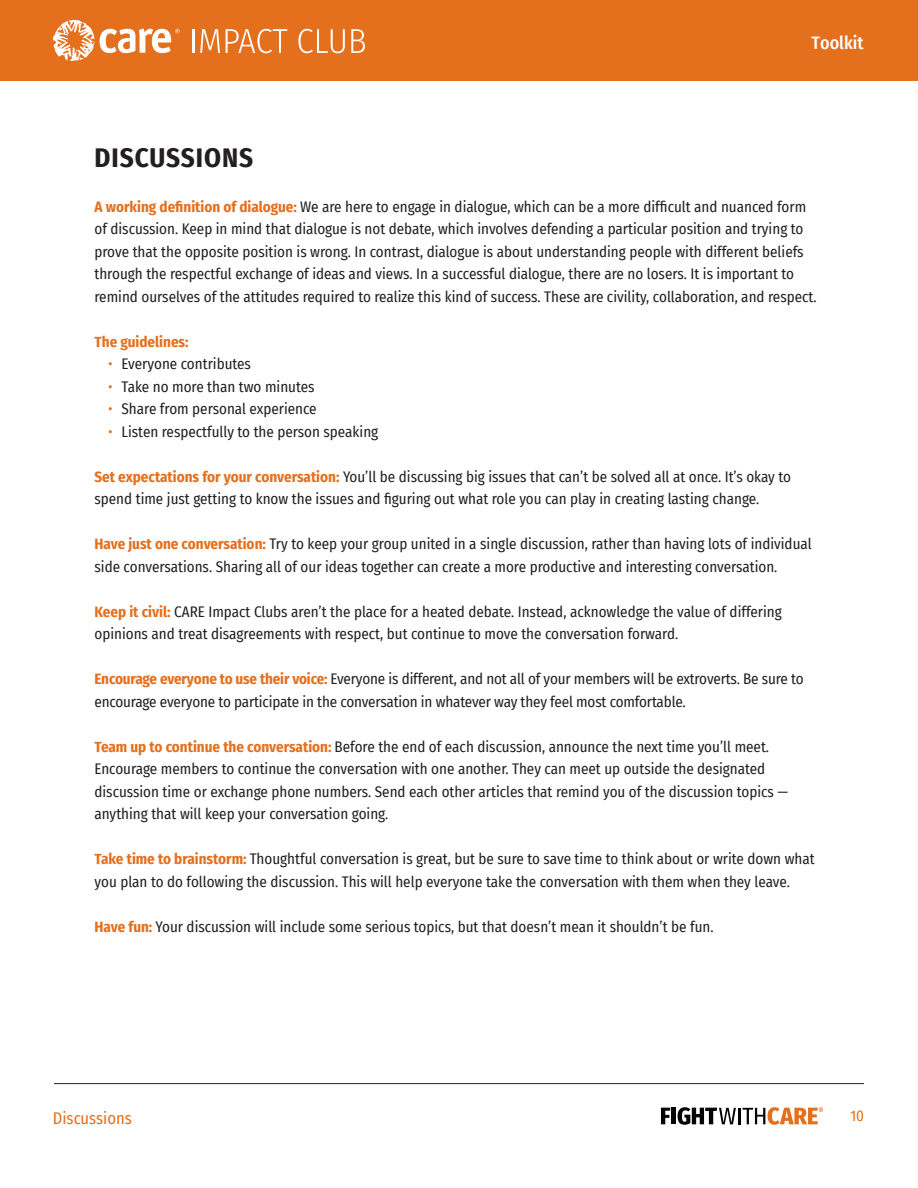
<style>
.page{position:relative;width:918px;height:1188px;background:#fff}
.page>*{position:absolute;margin:0;border:0;box-sizing:border-box;transform-origin:0 0}
.Section_Heading{font:700 27px "Fira Sans Condensed";letter-spacing:.035em;color:#231f20}
.t1{font:500 18px "Fira Sans Condensed";color:#fff}
.t2{font:16.5px "Fira Sans Condensed";color:#e4701e}
.Text{font:15px/22.5px "Fira Sans Condensed";color:#231f20}
.Text_Bullet_1{font:15px "Fira Sans Condensed";color:#231f20}
.Text-2{font:700 15px "Fira Sans Condensed";color:#e4701e}
.t3{font:15px "Fira Sans Condensed";color:#e4701e}
.s1{font-weight:700;color:#e4701e}
.s2{color:#e4701e}
</style>
<div class="page">
<div style="left:0;top:0;width:918px;height:81px;background:#e4701e"></div>
<hr style="left:54px;top:1083px;width:810px;height:1px;background:#231f20">
<svg style="left:661px;top:1108px;width:9px;height:16px"></svg>
<hr style="left:672px;top:1108px;width:4px;height:16px;background:#040503">
<svg style="left:678px;top:1107px;width:145px;height:18px"></svg>
<svg style="left:53px;top:20px;width:41px;height:41px"></svg>
<svg style="left:100px;top:28px;width:80px;height:25px"></svg>
<hr style="left:193px;top:29px;width:2px;height:24px;background:#fff">
<svg style="left:200px;top:29px;width:20px;height:24px"></svg>
<svg style="left:226px;top:29px;width:61px;height:24px"></svg>
<svg style="left:298px;top:29px;width:47px;height:24px"></svg>
<svg style="left:351px;top:29px;width:14px;height:24px"></svg>
<p class="t1" style="left:811px;top:28px;width:54px">Toolkit</p>
<p class="Section_Heading" style="left:95px;top:135px;width:160px">DISCUSSIONS</p>
<p class="Text" style="left:94px;top:195px;width:724px"><span class="s1">A working definition of dialogue:</span> We are here to engage in dialogue, which can be a more difficult and nuanced form of discussion. Keep in mind that dialogue is not debate, which involves defending a particular position and trying to prove that the opposite position is wrong. In contrast, dialogue is about understanding people with different beliefs through the respectful exchange of ideas and views. In a successful dialogue, there are no losers. It is important to remind ourselves of the attitudes required to realize this kind of success. These are civility, collaboration, and respect.</p>
<p class="Text-2" style="left:94px;top:329px;width:96px">The guidelines:</p>
<p class="Text_Bullet_1" style="left:108px;top:352px;width:145px"><span class="s2">•</span> Everyone contributes</p>
<p class="Text_Bullet_1" style="left:108px;top:375px;width:208px"><span class="s2">•</span> Take no more than two minutes</p>
<p class="Text_Bullet_1" style="left:108px;top:397px;width:210px"><span class="s2">•</span> Share from personal experience</p>
<p class="Text_Bullet_1" style="left:108px;top:420px;width:272px"><span class="s2">•</span> Listen respectfully to the person speaking</p>
<p class="Text" style="left:94px;top:465px;width:698px"><span class="s1">Set expectations for your conversation:</span> You’ll be discussing big issues that can’t be solved all at once. It’s okay to spend time just getting to know the issues and figuring out what role you can play in creating lasting change.</p>
<p class="Text" style="left:94px;top:532px;width:719px"><span class="s1">Have just one conversation:</span> Try to keep your group united in a single discussion, rather than having lots of individual side conversations. Sharing all of our ideas together can create a more productive and interesting conversation.</p>
<p class="Text" style="left:94px;top:600px;width:689px"><span class="s1">Keep it civil:</span> CARE Impact Clubs aren’t the place for a heated debate. Instead, acknowledge the value of differing opinions and treat disagreements with respect, but continue to move the conversation forward.</p>
<p class="Text" style="left:94px;top:667px;width:711px"><span class="s1">Encourage everyone to use their voice:</span> Everyone is different, and not all of your members will be extroverts. Be sure to encourage everyone to participate in the conversation in whatever way they feel most comfortable.</p>
<p class="Text" style="left:94px;top:735px;width:695px"><span class="s1">Team up to continue the conversation:</span> Before the end of each discussion, announce the next time you’ll meet.<br>Encourage members to continue the conversation with one another. They can meet up outside the designated discussion time or exchange phone numbers. Send each other articles that remind you of the discussion topics — anything that will keep your conversation going.</p>
<p class="Text" style="left:94px;top:847px;width:722px"><span class="s1">Take time to brainstorm:</span> Thoughtful conversation is great, but be sure to save time to think about or write down what you plan to do following the discussion. This will help everyone take the conversation with them when they leave.</p>
<p class="Text" style="left:94px;top:915px;width:621px"><span class="s1">Have fun:</span> Your discussion will include some serious topics, but that doesn’t mean it shouldn’t be fun.</p>
<p class="t2" style="left:53px;top:1106px;width:80px">Discussions</p>
<p class="t3" style="left:850px;top:1105px;width:15px">10</p>
</div>
